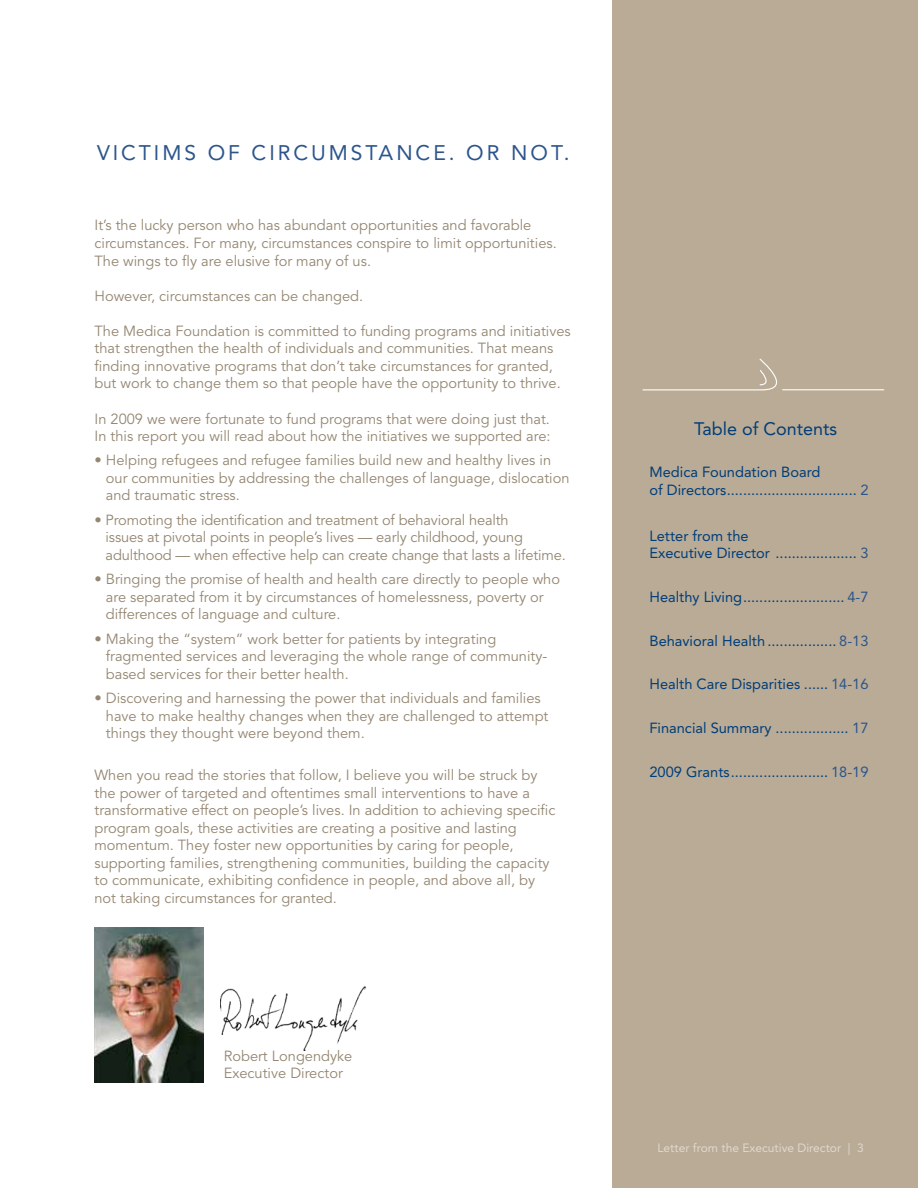
<style>
.page{position:relative;width:918px;height:1188px;background:#fff}
.page>*{position:absolute;margin:0;border:0;box-sizing:border-box;transform-origin:0 0}
.t1{font:21px "Avenir LT Std";color:#2c558c}
.t2{font:18px "Avenir LT Std";color:#003d79}
.t3{font:14.7px/17.5px "Avenir LT Std";color:#948671}
.t4{font:14.7px/17.5px "Avenir LT Std";color:#003d79}
.t5{font:12px "Avenir LT Std";color:#e1d9ce}
.s1{color:#2c558c}
</style>
<div class="page">
<img style="left:220px;top:986px;width:146px;height:64px">
<div style="left:613px;top:0;width:305px;height:1188px;background:#b9ab96"></div>
<img style="left:94px;top:927px;width:109px;height:156px">
<svg style="left:642px;top:358px;width:154px;height:33px"></svg>
<hr style="left:782px;top:389px;width:102px;height:1px;background:#fff">
<h1 class="t1" style="left:97px;top:140px;width:57px">Vi ctims</h1>
<h1 class="t1" style="left:208px;top:140px;width:17px">of</h1>
<h1 class="t1" style="left:252px;top:140px;width:14px">Cir</h1>
<h1 class="t1" style="left:294px;top:140px;width:36px">cumstan</h1>
<h1 class="t1" style="left:416px;top:140px;width:155px">ce. Or Not.</h1>
<p class="t3" style="left:94px;top:217px;width:464px">It’s the lucky person who has abundant opportunities and favorable circumstances. For many, circumstances conspire to limit opportunities.<br>The wings to fly are elusive for many of us.</p>
<p class="t3" style="left:94px;top:287px;width:270px">However, circumstances can be changed.</p>
<p class="t3" style="left:94px;top:322px;width:478px">The Medica Foundation is committed to funding programs and initiatives that strengthen the health of individuals and communities. That means finding innovative programs that don’t take circumstances for granted, but work to change them so that people have the opportunity to thrive.</p>
<p class="t3" style="left:94px;top:410px;width:458px">In 2009 we were fortunate to fund programs that were doing just that.<br>In this report you will read about how the initiatives we supported are:</p>
<p class="t3" style="left:106px;top:452px;width:465px;text-indent:-11px">• Helping refugees and refugee families build new and healthy lives in our communities by addressing the challenges of language, dislocation and traumatic stress.</p>
<p class="t3" style="left:106px;top:511px;width:462px;text-indent:-11px">• Promoting the identification and treatment of behavioral health<br>issues at pivotal points in people’s lives — early childhood, young adulthood — when effective help can create change that lasts a lifetime.</p>
<p class="t3" style="left:106px;top:571px;width:456px;text-indent:-11px">• Bringing the promise of health and health care directly to people who are separated from it by circumstances of homelessness, poverty or differences of language and culture.</p>
<p class="t3" style="left:106px;top:630px;width:443px;text-indent:-11px">• Making the “system” work better for patients by integrating fragmented services and leveraging the whole range of community&shy;based services for their better health.</p>
<p class="t3" style="left:106px;top:690px;width:444px;text-indent:-11px">• Discovering and harnessing the power that individuals and families have to make healthy changes when they are challenged to attempt things they thought were beyond them.</p>
<p class="t3" style="left:94px;top:767px;width:463px">When you read the stories that follow, I believe you will be struck by the power of targeted and oftentimes small interventions to have a transformative effect on people’s lives. In addition to achieving specific program goals, these activities are creating a positive and lasting momentum. They foster new opportunities by caring for people, supporting families, strengthening communities, building the capacity to communicate, exhibiting confidence in people, and above all, by not taking circumstances for granted.</p>
<p class="t3" style="left:224px;top:1047px;width:130px">Robert Longendyke<br>Executive Director</p>
<p class="t2" style="left:694px;top:418px;width:145px">Table of Contents</p>
<p class="t4" style="left:650px;top:463px;width:220px">Medica Foundation Board<br>of Directors................................ <span class="s1">2</span></p>
<p class="t4" style="left:650px;top:527px;width:220px">Letter from the<br>Executive Director .................... <span class="s1">3</span></p>
<p class="t4" style="left:650px;top:588px;width:220px">Healthy Living......................... <span class="s1">4-7</span></p>
<p class="t4" style="left:650px;top:632px;width:220px">Behavioral Health ................. <span class="s1">8-13</span></p>
<p class="t4" style="left:650px;top:676px;width:220px">Health Care Disparities ...... <span class="s1">14-16</span></p>
<p class="t4" style="left:650px;top:719px;width:220px">Financial Summary .................. <span class="s1">17</span></p>
<p class="t4" style="left:650px;top:763px;width:220px">2009 Grants........................ <span class="s1">18-19</span></p>
<p class="t5" style="left:658px;top:1141px;width:208px">Letter from the Executive Director | 3</p>
</div>
